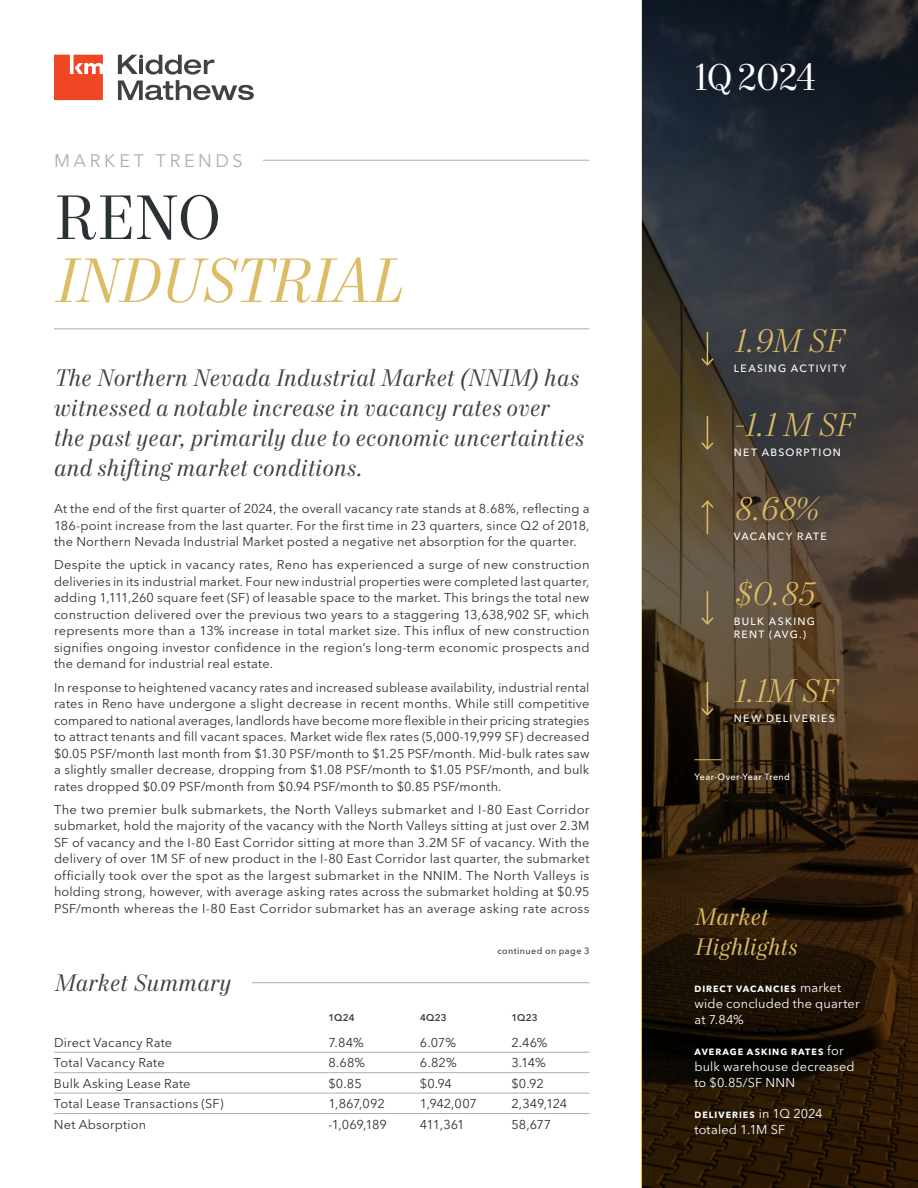
<style>
.page{position:relative;width:918px;height:1188px;background:#fff}
.page>*{position:absolute;margin:0;border:0;box-sizing:border-box;transform-origin:0 0}
.t1{font:italic 63px "Mort Modern 08";letter-spacing:-.025em;color:#dcbc65}
.t2{font:63px "Mort Modern 08";color:#2b3236}
.t3{font:37.5px "Mort Modern 08";letter-spacing:-.025em;color:#fff}
.t4{font:italic 300 33px "Mort Modern 07";letter-spacing:-.015em;color:#dcbc65}
.t5{font:italic 24px/30px "Mort Modern 08";letter-spacing:.01em;color:#404145}
.t6{font:italic 24px/30px "Mort Modern 08";letter-spacing:.005em;color:#dcbc65}
.t7{font:18px "Avenir Next LT Pro";letter-spacing:.2em;color:#b0adad}
.t8{font:12.75px/16.5px "Avenir Next LT Pro";letter-spacing:.015em;color:#2b3236;text-align:justify}
.t9{font:12.75px/16.5px "Avenir Next LT Pro";letter-spacing:.015em;color:#fff}
.t10{font:500 10.5px/13.5px "Avenir Next LT Pro";letter-spacing:.125em;color:#fff}
.t11{font:600 9.75px "Avenir Next LT Pro";letter-spacing:.015em;color:#404145}
.t12{font:700 9px "Avenir Next LT Pro";letter-spacing:.11em;color:#fff}
.t13{font:500 9px "Avenir Next LT Pro";letter-spacing:.045em;color:#fff}
.t14{font:500 9px "Avenir Next LT Pro";letter-spacing:.045em;color:#404145}
.s1{font-weight:400;font-size:12.75px}
</style>
<div class="page">
<svg style="left:642px;top:0;width:276px;height:1188px;background:#332b21"></svg>
<hr style="left:54px;top:1052px;width:274px;height:1px;background:#b0adad">
<hr style="left:328px;top:1052px;width:92px;height:1px;background:#b0adad">
<hr style="left:420px;top:1052px;width:92px;height:1px;background:#b0adad">
<hr style="left:512px;top:1052px;width:78px;height:1px;background:#b0adad">
<hr style="left:54px;top:1072px;width:274px;height:1px;background:#b0adad">
<hr style="left:328px;top:1072px;width:92px;height:1px;background:#b0adad">
<hr style="left:420px;top:1072px;width:92px;height:1px;background:#b0adad">
<hr style="left:512px;top:1072px;width:78px;height:1px;background:#b0adad">
<hr style="left:54px;top:1093px;width:274px;height:1px;background:#b0adad">
<hr style="left:328px;top:1093px;width:92px;height:1px;background:#b0adad">
<hr style="left:420px;top:1093px;width:92px;height:1px;background:#b0adad">
<hr style="left:512px;top:1093px;width:78px;height:1px;background:#b0adad">
<hr style="left:54px;top:1113px;width:274px;height:1px;background:#b0adad">
<hr style="left:328px;top:1113px;width:92px;height:1px;background:#b0adad">
<hr style="left:420px;top:1113px;width:92px;height:1px;background:#b0adad">
<hr style="left:512px;top:1113px;width:78px;height:1px;background:#b0adad">
<svg style="left:694px;top:759px;width:27px;height:1px"></svg>
<hr style="left:707px;top:416px;width:1px;height:33px;background:#dcbc65">
<svg style="left:700px;top:441px;width:15px;height:10px"></svg>
<hr style="left:707px;top:332px;width:1px;height:33px;background:#dcbc65">
<svg style="left:700px;top:357px;width:15px;height:10px"></svg>
<hr style="left:707px;top:591px;width:1px;height:33px;background:#dcbc65">
<svg style="left:700px;top:616px;width:15px;height:10px"></svg>
<hr style="left:707px;top:501px;width:1px;height:33px;background:#dcbc65">
<svg style="left:700px;top:499px;width:15px;height:11px"></svg>
<hr style="left:707px;top:682px;width:1px;height:33px;background:#dcbc65">
<svg style="left:700px;top:707px;width:15px;height:10px"></svg>
<hr style="left:252px;top:982px;width:338px;height:1px;background:#b0adad">
<svg style="left:118px;top:55px;width:136px;height:45px"></svg>
<svg style="left:54px;top:55px;width:49px;height:45px;background:#f05b3d"></svg>
<hr style="left:263px;top:160px;width:327px;height:1px;background:#b0adad">
<hr style="left:54px;top:329px;width:536px;height:1px;background:#b0adad">
<h3 class="t7" style="left:54px;top:150px;width:190px">MARKET TRENDS</h3>
<h1 class="t2" style="left:54px;top:180px;width:169px">RENO</h1>
<h1 class="t1" style="left:54px;top:243px;width:351px">INDUSTRIAL</h1>
<h3 class="t5" style="left:54px;top:364px;width:532px">The Northern Nevada Industrial Market (NNIM) has witnessed a notable increase in vacancy rates over the past year, primarily due to economic uncertainties and shifting market conditions.</h3>
<p class="t8" style="left:54px;top:500px;width:537px">At the end of the first quarter of 2024, the overall vacancy rate stands at 8.68%, reflecting a 186-point increase from the last quarter. For the first time in 23 quarters, since Q2 of 2018, the Northern Nevada Industrial Market posted a negative net absorption for the quarter.</p>
<p class="t8" style="left:54px;top:557px;width:537px">Despite the uptick in vacancy rates, Reno has experienced a surge of new construction deliveries in its industrial market. Four new industrial properties were completed last quarter, adding 1,111,260 square feet (SF) of leasable space to the market. This brings the total new construction delivered over the previous two years to a staggering 13,638,902 SF, which represents more than a 13% increase in total market size. This influx of new construction signifies ongoing investor confidence in the region’s long-term economic prospects and the demand for industrial real estate.</p>
<p class="t8" style="left:54px;top:679px;width:537px">In response to heightened vacancy rates and increased sublease availability, industrial rental rates in Reno have undergone a slight decrease in recent months. While still competitive compared to national averages, landlords have become more flexible in their pricing strategies to attract tenants and fill vacant spaces. Market wide flex rates (5,000-19,999 SF) decreased $0.05 PSF/month last month from $1.30 PSF/month to $1.25 PSF/month. Mid-bulk rates saw a slightly smaller decrease, dropping from $1.08 PSF/month to $1.05 PSF/month, and bulk rates dropped $0.09 PSF/month from $0.94 PSF/month to $0.85 PSF/month.</p>
<p class="t8" style="left:54px;top:801px;width:537px">The two premier bulk submarkets, the North Valleys submarket and I-80 East Corridor submarket, hold the majority of the vacancy with the North Valleys sitting at just over 2.3M SF of vacancy and the I-80 East Corridor sitting at more than 3.2M SF of vacancy. With the delivery of over 1M SF of new product in the I-80 East Corridor last quarter, the submarket officially took over the spot as the largest submarket in the NNIM. The North Valleys is holding strong, however, with average asking rates across the submarket holding at $0.95<br>PSF/month whereas the I-80 East Corridor submarket has an average asking rate across</p>
<h3 class="t5" style="left:54px;top:969px;width:179px">Market Summary</h3>
<p class="t14" style="left:497px;top:945px;width:94px">continued on page 3</p>
<p class="t11" style="left:328px;top:1012px;width:28px">1Q24</p>
<p class="t11" style="left:420px;top:1012px;width:28px">4Q23</p>
<p class="t11" style="left:512px;top:1012px;width:28px">1Q23</p>
<p class="t8" style="left:54px;top:1034px;width:120px">Direct Vacancy Rate</p>
<p class="t8" style="left:328px;top:1034px;width:37px">7.84%</p>
<p class="t8" style="left:420px;top:1034px;width:38px">6.07%</p>
<p class="t8" style="left:511px;top:1034px;width:37px">2.46%</p>
<p class="t8" style="left:54px;top:1055px;width:112px">Total Vacancy Rate</p>
<p class="t8" style="left:328px;top:1055px;width:38px">8.68%</p>
<p class="t8" style="left:420px;top:1055px;width:38px">6.82%</p>
<p class="t8" style="left:511px;top:1055px;width:36px">3.14%</p>
<p class="t8" style="left:54px;top:1075px;width:138px">Bulk Asking Lease Rate</p>
<p class="t8" style="left:328px;top:1075px;width:35px">$0.85</p>
<p class="t8" style="left:420px;top:1075px;width:34px">$0.94</p>
<p class="t8" style="left:511px;top:1075px;width:34px">$0.92</p>
<p class="t8" style="left:54px;top:1095px;width:171px">Total Lease Transactions (SF)</p>
<p class="t8" style="left:328px;top:1095px;width:58px">1,867,092</p>
<p class="t8" style="left:420px;top:1095px;width:58px">1,942,007</p>
<p class="t8" style="left:511px;top:1095px;width:57px">2,349,124</p>
<p class="t8" style="left:54px;top:1116px;width:94px">Net Absorption</p>
<p class="t8" style="left:328px;top:1116px;width:60px">-1,069,189</p>
<p class="t8" style="left:420px;top:1116px;width:46px">411,361</p>
<p class="t8" style="left:511px;top:1116px;width:41px">58,677</p>
<h2 class="t3" style="left:694px;top:55px;width:123px">1Q 2024</h2>
<h3 class="t4" style="left:734px;top:321px;width:111px">1.9M SF</h3>
<p class="t10" style="left:734px;top:362px;width:114px">LEASING ACTIVITY</p>
<h3 class="t4" style="left:734px;top:405px;width:121px">-1.1 M SF</h3>
<p class="t10" style="left:734px;top:446px;width:109px">NET ABSORPTION</p>
<h3 class="t4" style="left:734px;top:489px;width:87px">8.68%</h3>
<p class="t10" style="left:734px;top:530px;width:94px">VACANCY RATE</p>
<h3 class="t4" style="left:734px;top:573px;width:81px">$0.85</h3>
<p class="t10" style="left:734px;top:614px;width:83px">BULK ASKING<br>RENT (AVG.)</p>
<h3 class="t4" style="left:734px;top:671px;width:105px">1.1M SF</h3>
<p class="t10" style="left:734px;top:712px;width:103px">NEW DELIVERIES</p>
<p class="t13" style="left:694px;top:772px;width:97px">Year-Over-Year Trend</p>
<h3 class="t6" style="left:694px;top:903px;width:105px">Market<br>Highlights</h3>
<p class="t12" style="left:694px;top:983px;width:148px">DIRECT VACANCIES <span class="s1">market</span></p>
<p class="t9" style="left:695px;top:995px;width:167px">wide concluded the quarter at 7.84%</p>
<p class="t12" style="left:694px;top:1046px;width:151px">AVERAGE ASKING RATES <span class="s1">for</span></p>
<p class="t9" style="left:694px;top:1058px;width:162px">bulk warehouse decreased to $0.85/SF NNN</p>
<p class="t12" style="left:694px;top:1109px;width:130px">DELIVERIES <span class="s1">in 1Q 2024</span></p>
<p class="t9" style="left:695px;top:1121px;width:92px">totaled 1.1M SF</p>
</div>
